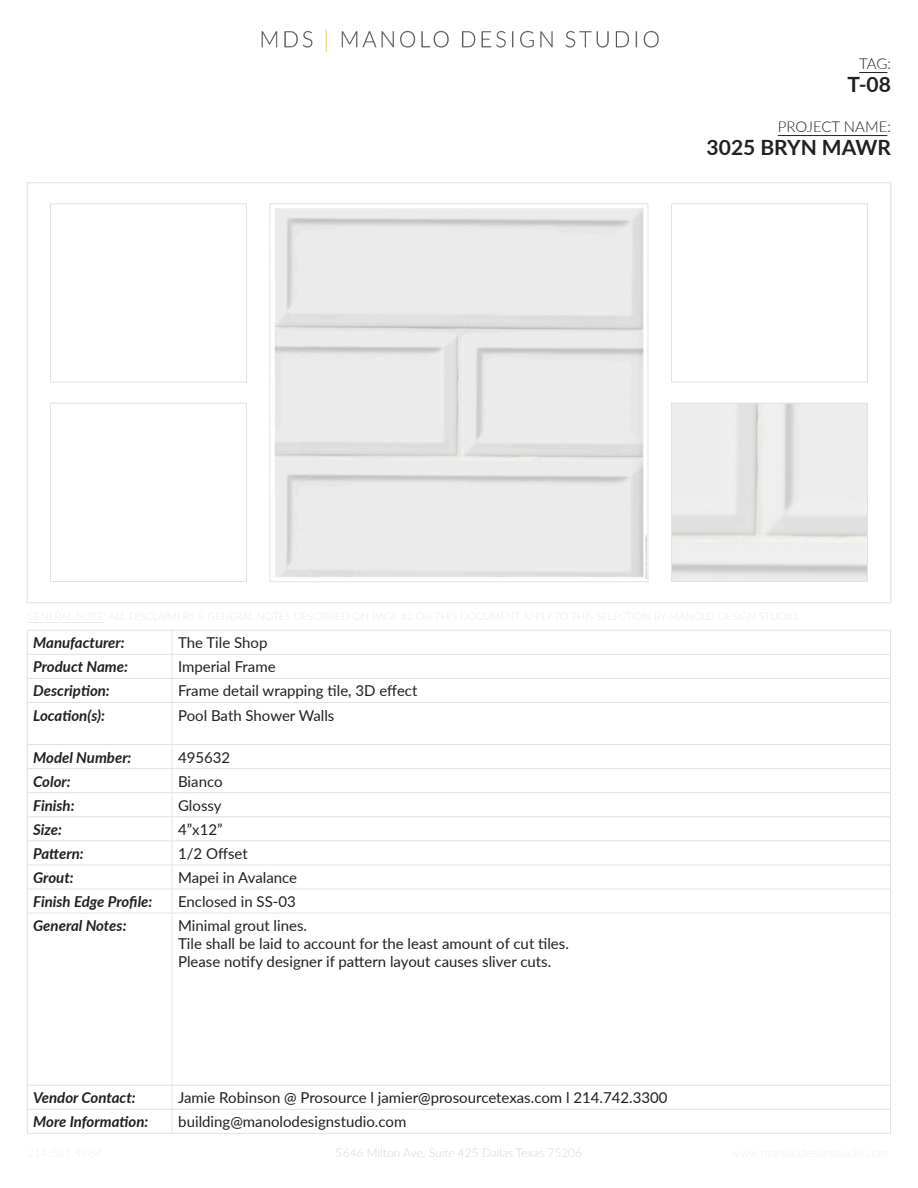
<style>
.page{position:relative;width:918px;height:1188px;background:#fff}
.page>*{position:absolute;margin:0;border:0;box-sizing:border-box;transform-origin:0 0}
.t1{font:700 21px "Lato";color:#231f20}
.t2{font:15px/24px "Lato";color:#231f20}
.t3{font:italic 700 15px/24px "Lato";color:#231f20}
.t4{font:300 15px "Lato";color:#231f20}
.t5{font:300 12px "Lato";color:#c7c8ca}
</style>
<div class="page">
<img style="left:261px;top:30px;width:398px;height:22px">
<svg style="left:859px;top:72px;width:28px;height:1px"></svg>
<hr style="left:778px;top:135px;width:109px;height:1px;background:#231f20">
<hr style="left:27px;top:630px;width:145px;height:1px;background:#e1e2e4">
<hr style="left:27px;top:654px;width:145px;height:1px;background:#e1e2e4">
<hr style="left:27px;top:678px;width:145px;height:1px;background:#e1e2e4">
<svg style="left:27px;top:631px;width:1px;height:71px"></svg>
<hr style="left:27px;top:702px;width:145px;height:1px;background:#e1e2e4">
<hr style="left:27px;top:703px;width:1px;height:41px;background:#e1e2e4">
<hr style="left:27px;top:744px;width:145px;height:1px;background:#e1e2e4">
<hr style="left:27px;top:768px;width:145px;height:1px;background:#e1e2e4">
<hr style="left:27px;top:792px;width:145px;height:1px;background:#e1e2e4">
<hr style="left:27px;top:817px;width:145px;height:1px;background:#e1e2e4">
<hr style="left:27px;top:841px;width:145px;height:1px;background:#e1e2e4">
<hr style="left:27px;top:865px;width:145px;height:1px;background:#e1e2e4">
<hr style="left:27px;top:889px;width:145px;height:1px;background:#e1e2e4">
<svg style="left:27px;top:745px;width:1px;height:168px"></svg>
<hr style="left:27px;top:913px;width:145px;height:1px;background:#e1e2e4">
<hr style="left:27px;top:913px;width:1px;height:172px;background:#e1e2e4">
<hr style="left:27px;top:1085px;width:145px;height:1px;background:#e1e2e4">
<hr style="left:27px;top:1109px;width:145px;height:1px;background:#e1e2e4">
<svg style="left:27px;top:1086px;width:1px;height:47px"></svg>
<hr style="left:27px;top:1133px;width:145px;height:1px;background:#e1e2e4">
<hr style="left:27px;top:622px;width:77px;height:1px;background:#b0b1b5">
<img style="left:274px;top:208px;width:372px;height:370px">
<div style="left:270px;top:204px;width:378px;height:378px;border:1px solid #e1e2e4"></div>
<div style="left:671px;top:204px;width:197px;height:178px;border:1px solid #e1e2e4"></div>
<img style="left:673px;top:405px;width:193px;height:175px">
<div style="left:671px;top:403px;width:197px;height:179px;border:1px solid #e1e2e4"></div>
<div style="left:50px;top:204px;width:197px;height:178px;border:1px solid #e1e2e4"></div>
<div style="left:50px;top:403px;width:197px;height:179px;border:1px solid #e1e2e4"></div>
<hr style="left:172px;top:630px;width:719px;height:1px;background:#e1e2e4">
<hr style="left:172px;top:654px;width:719px;height:1px;background:#e1e2e4">
<hr style="left:172px;top:678px;width:719px;height:1px;background:#e1e2e4">
<svg style="left:172px;top:631px;width:1px;height:71px"></svg>
<svg style="left:890px;top:631px;width:1px;height:71px"></svg>
<hr style="left:172px;top:702px;width:719px;height:1px;background:#e1e2e4">
<hr style="left:172px;top:703px;width:1px;height:41px;background:#e1e2e4">
<hr style="left:890px;top:703px;width:1px;height:41px;background:#e1e2e4">
<hr style="left:172px;top:744px;width:719px;height:1px;background:#e1e2e4">
<hr style="left:172px;top:768px;width:719px;height:1px;background:#e1e2e4">
<hr style="left:172px;top:792px;width:719px;height:1px;background:#e1e2e4">
<hr style="left:172px;top:817px;width:719px;height:1px;background:#e1e2e4">
<hr style="left:172px;top:841px;width:719px;height:1px;background:#e1e2e4">
<hr style="left:172px;top:865px;width:719px;height:1px;background:#e1e2e4">
<hr style="left:172px;top:889px;width:719px;height:1px;background:#e1e2e4">
<svg style="left:172px;top:745px;width:1px;height:168px"></svg>
<svg style="left:890px;top:745px;width:1px;height:168px"></svg>
<hr style="left:172px;top:913px;width:719px;height:1px;background:#e1e2e4">
<hr style="left:172px;top:913px;width:1px;height:172px;background:#e1e2e4">
<hr style="left:890px;top:913px;width:1px;height:172px;background:#e1e2e4">
<hr style="left:172px;top:1085px;width:719px;height:1px;background:#e1e2e4">
<hr style="left:172px;top:1109px;width:719px;height:1px;background:#e1e2e4">
<svg style="left:172px;top:1086px;width:1px;height:47px"></svg>
<svg style="left:890px;top:1086px;width:1px;height:47px"></svg>
<hr style="left:172px;top:1133px;width:719px;height:1px;background:#e1e2e4">
<p class="t4" style="left:859px;top:53px;width:33px">TAG:</p>
<h1 class="t1" style="left:847px;top:69px;width:45px">T-08</h1>
<p class="t4" style="left:778px;top:116px;width:115px">PROJECT NAME:</p>
<h1 class="t1" style="left:707px;top:132px;width:186px">3025 BRYN MAWR</h1>
<p class="t3" style="left:33px;top:630px;width:96px">Manufacturer:<br>Product Name:<br>Description:<br>Location(s):</p>
<p class="t3" style="left:33px;top:745px;width:121px">Model Number:<br>Color:<br>Finish:<br>Size:<br>Pattern:<br>Grout:<br>Finish Edge Profile:<br>General Notes:</p>
<p class="t2" style="left:178px;top:630px;width:241px">The Tile Shop<br>Imperial Frame<br>Frame detail wrapping tile, 3D effect<br>Pool Bath Shower Walls</p>
<p class="t2" style="left:178px;top:745px;width:131px">495632<br>Bianco<br>Glossy<br>4”x12”<br>1/2 Offset<br>Mapei in Avalance<br>Enclosed in SS-03<br>Minimal grout lines.</p>
<p class="t2" style="left:178px;top:934px;width:392px;line-height:18px">Tile shall be laid to account for the least amount of cut tiles.<br>Please notify designer if pattern layout causes sliver cuts.</p>
<p class="t3" style="left:33px;top:1085px;width:117px">Vendor Contact:<br>More Information:</p>
<p class="t2" style="left:178px;top:1085px;width:491px">Jamie Robinson @ Prosource l jamier@prosourcetexas.com l 214.742.3300</p>
<p class="t2" style="left:178px;top:1109px;width:230px">building@manolodesignstudio.com</p>
<p class="t5" style="left:336px;top:1145px;width:248px">5646 Milton Ave. Suite 425 Dallas Texas 75206</p>
</div>
